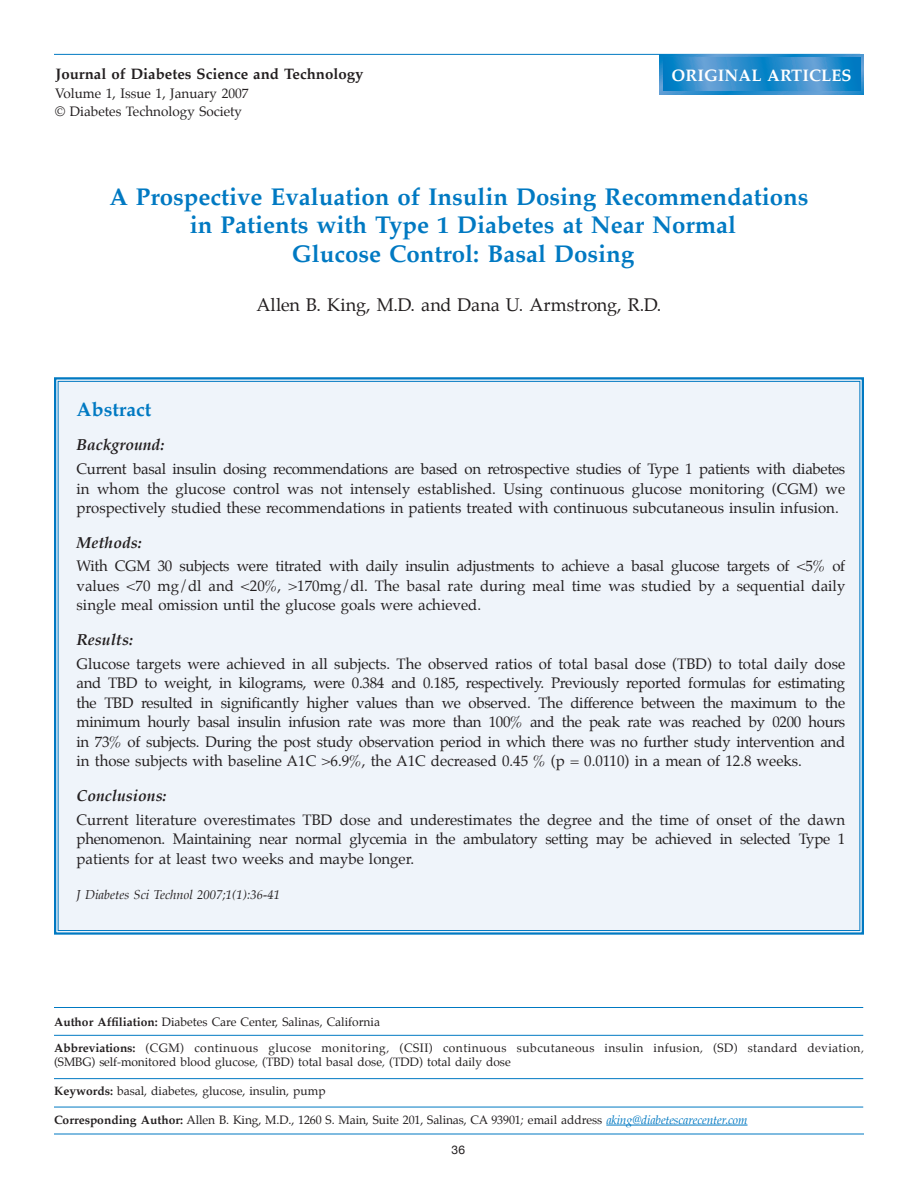
<style>
.page{position:relative;width:918px;height:1188px;background:#fff}
.page>*{position:absolute;margin:0;border:0;box-sizing:border-box;transform-origin:0 0}
.t1{font:700 24px/28.8px "Palatino";color:#0079c2;text-align:center}
.t2{font:700 19.5px "Palatino";color:#0079c2}
.t3{font:18px "Palatino";color:#231f20}
.t4{font:700 16.5px "Palatino";letter-spacing:.01em;color:#fff}
.t5{font:italic 700 15.75px "Palatino";color:#231f20}
.t6{font:15px/19.5px "Palatino";color:#231f20;text-align:justify}
.t7{font:700 15px "Palatino";color:#231f20}
.t8{font:13.5px/18px "Palatino";color:#231f20}
.t9{font:italic 12.75px "Palatino";color:#231f20}
.t10{font:12px "Palatino";color:#231f20}
.t11{font:12px/26.1px "Palatino";letter-spacing:.03em;color:#231f20}
.t12{font:12px "Helvetica Neue";color:#231f20}
.s1{font-weight:700}
.s2{font-style:italic}
.s3{font-style:italic;color:#0079c2}
</style>
<div class="page">
<hr style="left:54px;top:1134px;width:810px;height:1px;background:#0079c2">
<div style="left:54px;top:377px;width:810px;height:558px;background:#eff4fa"></div>
<hr style="left:606px;top:1125px;width:142px;height:1px;background:#0079c2">
<hr style="left:54px;top:1007px;width:809px;height:1px;background:#0079c2">
<hr style="left:54px;top:1035px;width:809px;height:1px;background:#0079c2">
<hr style="left:54px;top:1078px;width:809px;height:1px;background:#0079c2">
<hr style="left:54px;top:1107px;width:809px;height:1px;background:#0079c2">
<hr style="left:54px;top:54px;width:806px;height:1px;background:#0079c2">
<svg style="left:660px;top:54px;width:204px;height:41px;background:#3590cd"></svg>
<svg style="left:663px;top:57px;width:198px;height:34px;background:#2f8ecc"></svg>
<p class="t7" style="left:56px;top:61px;width:309px">Journal of Diabetes Science and Technology</p>
<p class="t8" style="left:55px;top:85px;width:195px">Volume 1, Issue 1, January 2007 © Diabetes Technology Society</p>
<p class="t4" style="left:671px;top:61px;width:182px">ORIGINAL ARTICLES</p>
<h1 class="t1" style="left:110px;top:181px;width:700px">A Prospective Evaluation of Insulin Dosing Recommendations in Patients with Type 1 Diabetes at Near Normal<br>Glucose Control: Basal Dosing</h1>
<p class="t3" style="left:257px;top:290px;width:406px">Allen B. King, M.D. and Dana U. Armstrong, R.D.</p>
<h2 class="t2" style="left:77px;top:392px;width:76px">Abstract</h2>
<p class="t5" style="left:77px;top:432px;width:89px">Background:</p>
<p class="t6" style="left:77px;top:459px;width:770px">Current basal insulin dosing recommendations are based on retrospective studies of Type 1 patients with diabetes in whom the glucose control was not intensely established. Using continuous glucose monitoring (CGM) we prospectively studied these recommendations in patients treated with continuous subcutaneous insulin infusion.</p>
<p class="t5" style="left:77px;top:530px;width:67px">Methods:</p>
<p class="t6" style="left:77px;top:556px;width:770px">With CGM 30 subjects were titrated with daily insulin adjustments to achieve a basal glucose targets of &lt;5% of values &lt;70 mg/dl and &lt;20%, &gt;170mg/dl. The basal rate during meal time was studied by a sequential daily single meal omission until the glucose goals were achieved.</p>
<p class="t5" style="left:77px;top:627px;width:58px">Results:</p>
<p class="t6" style="left:77px;top:654px;width:770px">Glucose targets were achieved in all subjects. The observed ratios of total basal dose (TBD) to total daily dose and TBD to weight, in kilograms, were 0.384 and 0.185, respectively. Previously reported formulas for estimating the TBD resulted in significantly higher values than we observed. The difference between the maximum to the minimum hourly basal insulin infusion rate was more than 100% and the peak rate was reached by 0200 hours in 73% of subjects. During the post study observation period in which there was no further study intervention and in those subjects with baseline A1C &gt;6.9%, the A1C decreased 0.45 % (p = 0.0110) in a mean of 12.8 weeks.</p>
<p class="t5" style="left:77px;top:783px;width:91px">Conclusions:</p>
<p class="t6" style="left:77px;top:810px;width:770px">Current literature overestimates TBD dose and underestimates the degree and the time of onset of the dawn phenomenon. Maintaining near normal glycemia in the ambulatory setting may be achieved in selected Type 1 patients for at least two weeks and maybe longer.</p>
<p class="t9" style="left:77px;top:884px;width:205px">J Diabetes Sci Technol 2007;1(1):36-41</p>
<p class="t11" style="left:54px;top:1009px;width:811px"><span class="s1">Author Affiliation:</span> Diabetes Care Center, Salinas, California<br><span class="s1">Abbreviations:</span> (CGM) continuous glucose monitoring<span class="s2">,</span> (CSII) continuous subcutaneous insulin infusion<span class="s2">,</span> (SD) standard deviation<span class="s2">,</span></p>
<p class="t10" style="left:54px;top:1052px;width:458px">(SMBG) self-monitored blood glucose<span class="s2">,</span> (TBD) total basal dose<span class="s2">,</span> (TDD) total daily dose</p>
<p class="t10" style="left:54px;top:1081px;width:273px"><span class="s1">Keywords:</span> basal, diabetes, glucose, insulin, pump</p>
<p class="t10" style="left:54px;top:1110px;width:695px"><span class="s1">Corresponding Author:</span> Allen B. King, M.D., 1260 S. Main, Suite 201, Salinas, CA 93901<span class="s2">;</span> email address <span class="s3">aking@diabetescarecenter.com</span></p>
<p class="t12" style="left:451px;top:1143px;width:15px">36</p>
</div>
